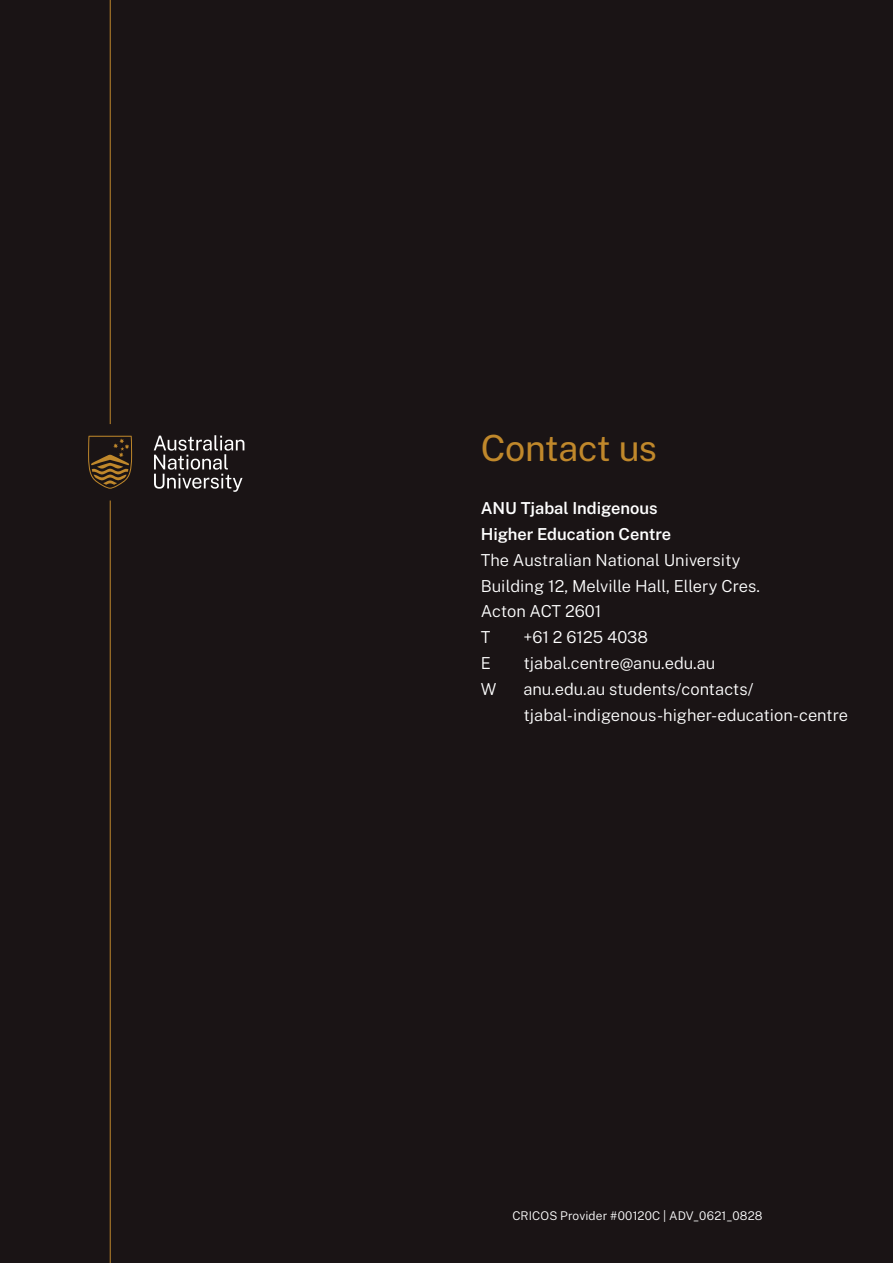
<style>
.page{position:relative;width:893px;height:1263px;background:#1a1415}
.page>*{position:absolute;margin:0;border:0;box-sizing:border-box;transform-origin:0 0}
.t1{font:36px "Public Sans";letter-spacing:-.02em;color:#c0882b}
.t2{font:300 16.5px/25.8px "Public Sans";color:#fff}
.t3{font:600 16.5px/25.8px "Public Sans";letter-spacing:-.005em;color:#fff}
.t4{font:300 12px "Public Sans";letter-spacing:.01em;color:#fff}
</style>
<div class="page">
<hr style="left:110px;top:0;width:1px;height:424px;background:#c0882b">
<hr style="left:110px;top:500px;width:1px;height:763px;background:#c0882b">
<svg style="left:154px;top:435px;width:90px;height:57px"></svg>
<svg style="left:88px;top:436px;width:44px;height:53px"></svg>
<p class="t1" style="left:481px;top:422px;width:178px">Contact us</p>
<p class="t3" style="left:481px;top:494px;width:192px">ANU Tjabal Indigenous<br>Higher Education Centre</p>
<p class="t2" style="left:481px;top:546px;width:281px">The Australian National University<br>Building 12, Melville Hall, Ellery Cres.<br>Acton ACT 2601</p>
<p class="t2" style="left:481px;top:623px;width:11px">T</p>
<p class="t2" style="left:523px;top:623px;width:126px">+61 2 6125 4038</p>
<p class="t2" style="left:481px;top:649px;width:12px">E</p>
<p class="t2" style="left:523px;top:649px;width:193px">tjabal.centre@anu.edu.au</p>
<p class="t2" style="left:481px;top:675px;width:17px">W</p>
<p class="t2" style="left:523px;top:675px;width:326px">anu.edu.au students/contacts/ tjabal-indigenous-higher-education-centre</p>
<p class="t4" style="left:512px;top:1207px;width:252px">CRICOS Provider #00120C | ADV_0621_0828</p>
</div>
